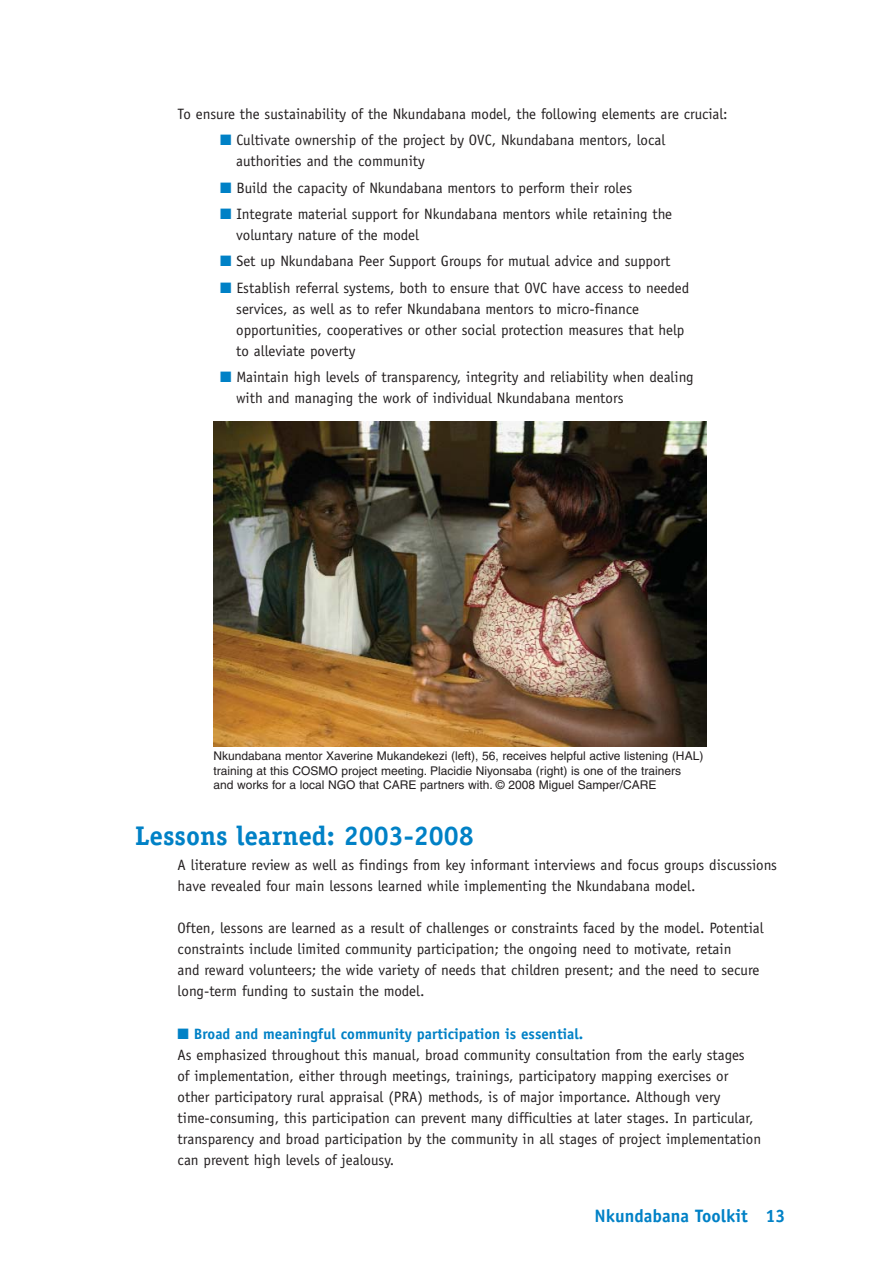
<style>
.page{position:relative;width:893px;height:1263px;background:#fff}
.page>*{position:absolute;margin:0;border:0;box-sizing:border-box;transform-origin:0 0}
.t1{font:700 27px "Officina Serif";color:#0081c6}
.t2{font:700 18px "Officina Sans Std";color:#0081c6}
.t3{font:15px/21px "Officina Sans Std";color:#231f20}
.t4{font:12px/14.4px "Helvetica";color:#231f20}
.s1{color:#0081c6}
.s2{font-weight:700;color:#0081c6}
</style>
<div class="page">
<img style="left:213px;top:421px;width:493px;height:326px">
<p class="t3" style="left:178px;top:104px;width:551px">To ensure the sustainability of the Nkundabana model, the following elements are crucial:</p>
<p class="t3" style="left:236px;top:131px;width:430px;text-indent:-16px"><span class="s1">■</span> Cultivate ownership of the project by OVC, Nkundabana mentors, local authorities and the community</p>
<p class="t3" style="left:220px;top:178px;width:413px"><span class="s1">■</span> Build the capacity of Nkundabana mentors to perform their roles</p>
<p class="t3" style="left:236px;top:205px;width:437px;text-indent:-16px"><span class="s1">■</span> Integrate material support for Nkundabana mentors while retaining the voluntary nature of the model</p>
<p class="t3" style="left:220px;top:252px;width:452px"><span class="s1">■</span> Set up Nkundabana Peer Support Groups for mutual advice and support</p>
<p class="t3" style="left:236px;top:278px;width:454px;text-indent:-16px"><span class="s1">■</span> Establish referral systems, both to ensure that OVC have access to needed services, as well as to refer Nkundabana mentors to micro-finance opportunities, cooperatives or other social protection measures that help to alleviate poverty</p>
<p class="t3" style="left:236px;top:368px;width:459px;text-indent:-16px"><span class="s1">■</span> Maintain high levels of transparency, integrity and reliability when dealing with and managing the work of individual Nkundabana mentors</p>
<p class="t4" style="left:213px;top:750px;width:491px">Nkundabana mentor Xaverine Mukandekezi (left), 56, receives helpful active listening (HAL) training at this COSMO project meeting. Placidie Niyonsaba (right) is one of the trainers and works for a local NGO that CARE partners with. © 2008 Miguel Samper/CARE</p>
<h1 class="t1" style="left:135px;top:825px;width:340px">Lessons learned: 2003-2008</h1>
<p class="t3" style="left:178px;top:855px;width:601px">A literature review as well as findings from key informant interviews and focus groups discussions have revealed four main lessons learned while implementing the Nkundabana model.</p>
<p class="t3" style="left:178px;top:919px;width:587px">Often, lessons are learned as a result of challenges or constraints faced by the model. Potential constraints include limited community participation; the ongoing need to motivate, retain<br>and reward volunteers; the wide variety of needs that children present; and the need to secure long-term funding to sustain the model.</p>
<p class="t3" style="left:178px;top:1024px;width:585px"><span class="s1">■</span> <span class="s2">Broad and meaningful community participation is essential.<br></span>As emphasized throughout this manual, broad community consultation from the early stages<br>of implementation, either through meetings, trainings, participatory mapping exercises or other participatory rural appraisal (PRA) methods, is of major importance. Although very time-consuming, this participation can prevent many difficulties at later stages. In particular, transparency and broad participation by the community in all stages of project implementation can prevent high levels of jealousy.</p>
<p class="t2" style="left:594px;top:1209px;width:192px">Nkundabana Toolkit 13</p>
</div>
